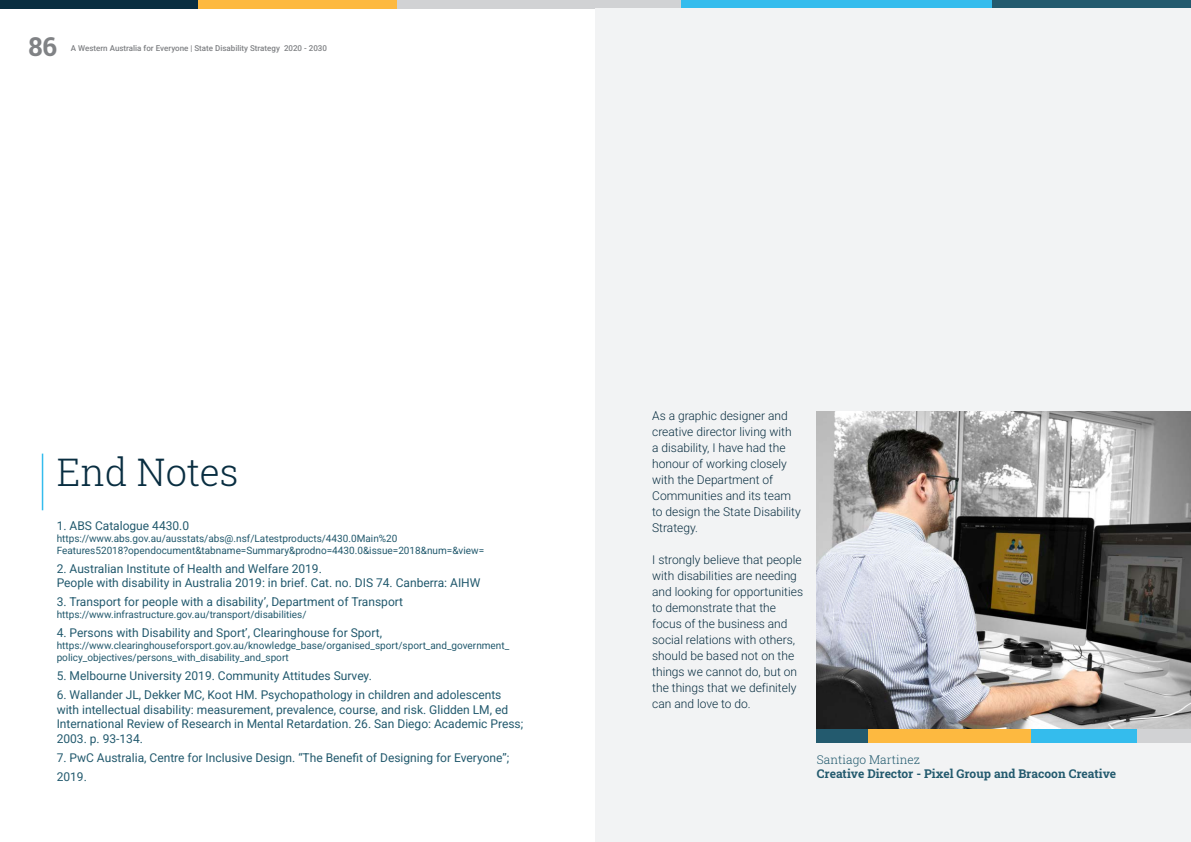
<style>
.page{position:relative;width:1191px;height:842px;background:#fff}
.page>*{position:absolute;margin:0;border:0;box-sizing:border-box;transform-origin:0 0}
.Section_Title{font:300 38px "Roboto Slab";color:#092e41}
.t1{font:26px "Roboto Slab";color:#808285}
.Notes{font:12px/14.4px "Roboto";color:#235a6e}
.Main_Paragraph{font:12px/16px "Roboto";color:#092e41}
.Photo_Footer{font:12px "Roboto Slab";color:#235a6e}
.Photo_Footer-2{font:300 12px "Roboto Slab";color:#235a6e}
.Notes-2{font:10px/12px "Roboto";color:#235a6e}
.t2{font:500 8px "Roboto";color:#808285}
</style>
<div class="page">
<div style="left:0;top:0;width:198px;height:9px;background:#092e41"></div>
<div style="left:198px;top:0;width:199px;height:9px;background:#fdb940"></div>
<div style="left:397px;top:0;width:283px;height:9px;background:#d1d2d4"></div>
<div style="left:680px;top:0;width:312px;height:9px;background:#34bced"></div>
<div style="left:992px;top:0;width:199px;height:9px;background:#235a6e"></div>
<div style="left:595px;top:9px;width:596px;height:833px;background:#f2f3f4"></div>
<div style="left:868px;top:729px;width:170px;height:14px;background:#fdb940"></div>
<div style="left:817px;top:729px;width:51px;height:14px;background:#235a6e"></div>
<div style="left:1031px;top:729px;width:106px;height:14px;background:#34bced"></div>
<div style="left:1137px;top:729px;width:54px;height:14px;background:#d1d2d4"></div>
<img style="left:817px;top:411px;width:374px;height:318px">
<hr style="left:42px;top:454px;width:1px;height:56px;background:#34bced">
<h2 class="t1" style="left:28px;top:29px;width:30px">86</h2>
<p class="t2" style="left:71px;top:42px;width:258px">A Western Australia for Everyone | State Disability Strategy 2020 - 2030</p>
<h1 class="Section_Title" style="left:57px;top:446px;width:183px">End Notes</h1>
<p class="Notes" style="left:57px;top:518px;width:134px">1. ABS Catalogue 4430.0</p>
<p class="Notes-2" style="left:57px;top:532px;width:429px">https://www.abs.gov.au/ausstats/abs@.nsf/Latestproducts/4430.0Main%20<br>Features52018?opendocument&amp;tabname=Summary&amp;prodno=4430.0&amp;issue=2018&amp;num=&amp;view=</p>
<p class="Notes" style="left:57px;top:561px;width:267px">2. Australian Institute of Health and Welfare 2019.</p>
<p class="Notes" style="left:57px;top:575px;width:425px">People with disability in Australia 2019: in brief. Cat. no. DIS 74. Canberra: AIHW</p>
<p class="Notes" style="left:57px;top:594px;width:348px">3. Transport for people with a disability’, Department of Transport</p>
<p class="Notes-2" style="left:57px;top:608px;width:251px">https://www.infrastructure.gov.au/transport/disabilities/</p>
<p class="Notes" style="left:57px;top:625px;width:327px">4. Persons with Disability and Sport’, Clearinghouse for Sport,</p>
<p class="Notes-2" style="left:57px;top:639px;width:454px">https://www.clearinghouseforsport.gov.au/knowledge_base/organised_sport/sport_and_government_ policy_objectives/persons_with_disability_and_sport</p>
<p class="Notes" style="left:57px;top:668px;width:317px">5. Melbourne University 2019. Community Attitudes Survey.</p>
<p class="Notes" style="left:57px;top:687px;width:468px">6. Wallander JL, Dekker MC, Koot HM. Psychopathology in children and adolescents with intellectual disability: measurement, prevalence, course, and risk. Glidden LM, ed International Review of Research in Mental Retardation. 26. San Diego: Academic Press; 2003. p. 93-134.</p>
<p class="Notes" style="left:57px;top:747px;width:454px;line-height:19px">7. PwC Australia, Centre for Inclusive Design. “The Benefit of Designing for Everyone”;<br>2019.</p>
<p class="Main_Paragraph" style="left:652px;top:407px;width:150px">As a graphic designer and creative director living with a disability, I have had the honour of working closely with the Department of<br>Communities and its team to design the State Disability<br>Strategy.</p>
<p class="Main_Paragraph" style="left:652px;top:551px;width:152px">I strongly believe that people with disabilities are needing and looking for opportunities to demonstrate that the focus of the business and social relations with others, should be based not on the things we cannot do, but on the things that we definitely can and love to do.</p>
<p class="Photo_Footer-2" style="left:817px;top:751px;width:105px">Santiago Martinez</p>
<p class="Photo_Footer" style="left:817px;top:765px;width:301px">Creative Director - Pixel Group and Bracoon Creative</p>
</div>
